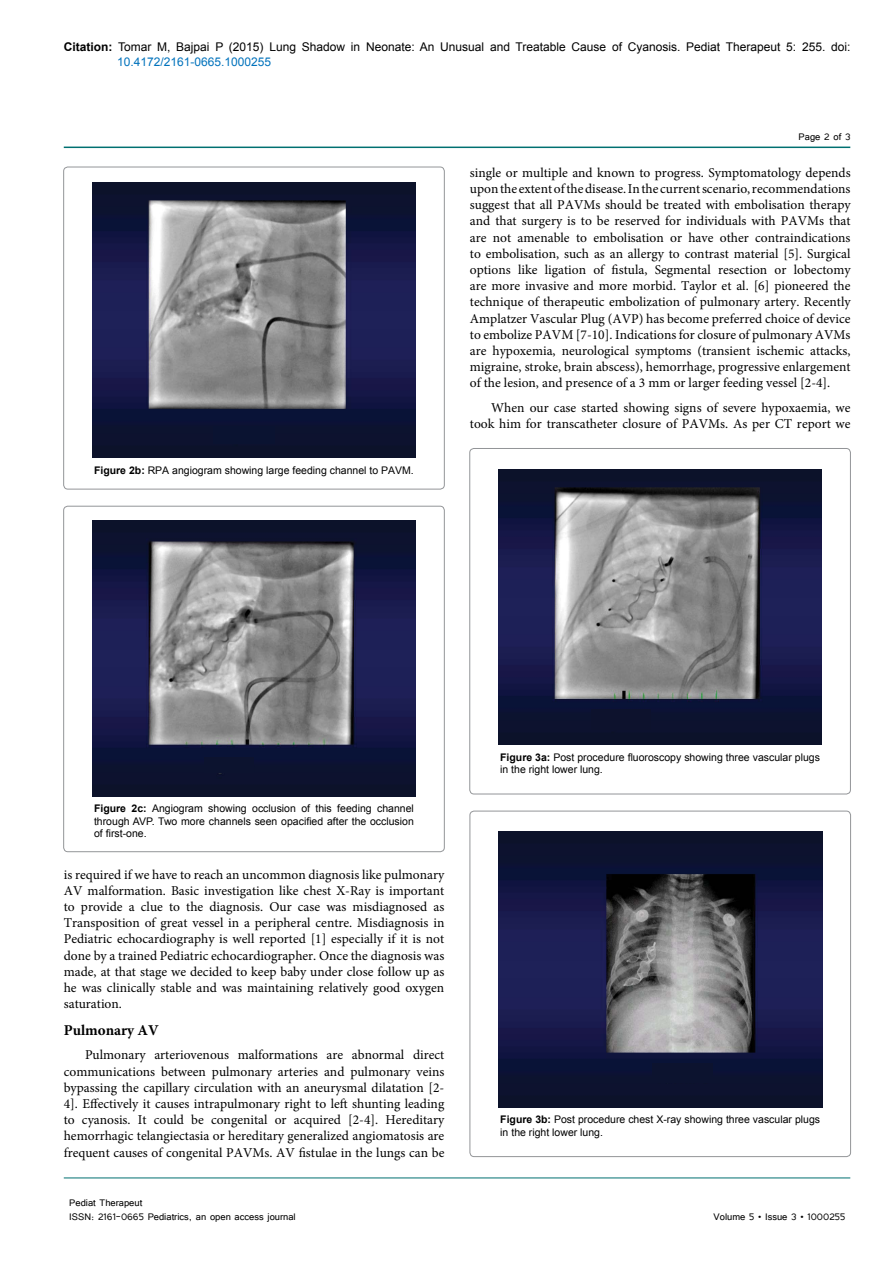
<style>
.page{position:relative;width:893px;height:1263px;background:#fff}
.page>*{position:absolute;margin:0;border:0;box-sizing:border-box;transform-origin:0 0}
.t1{font:700 15px "Minion Pro";color:#000}
.t2{font:13.5px/16.2px "Minion Pro";color:#000;text-align:justify}
.t3{font:12px/15px "Arial";color:#000}
.t4{font:12px/14.4px "Tunga";color:#000}
.t5{font:10.5px/12.6px "Arial";color:#000}
.s1{font-weight:700}
.s2{color:#0072bc}
</style>
<div class="page">
<hr style="left:64px;top:147px;width:786px;height:1px;background:#007071">
<hr style="left:64px;top:1178px;width:786px;height:1px;background:#007071">
<div style="left:64px;top:167px;width:380px;height:322px;border:1px solid #939598;border-radius:4px"></div>
<img style="left:92px;top:182px;width:324px;height:276px">
<div style="left:213px;top:426px;width:62px;height:17px;background:#0a1331"></div>
<div style="left:64px;top:506px;width:380px;height:346px;border:1px solid #939598;border-radius:4px"></div>
<img style="left:92px;top:520px;width:324px;height:276px">
<div style="left:204px;top:757px;width:50px;height:16px;background:#0c132f"></div>
<div style="left:470px;top:448px;width:380px;height:346px;border:1px solid #939598;border-radius:4px"></div>
<img style="left:498px;top:469px;width:324px;height:276px">
<div style="left:591px;top:709px;width:59px;height:21px;background:#0d122d"></div>
<div style="left:470px;top:811px;width:381px;height:345px;border:1px solid #939598;border-radius:4px"></div>
<img style="left:498px;top:832px;width:324px;height:275px">
<div style="left:653px;top:1063px;width:60px;height:20px;background:#0c132f"></div>
<p class="t3" style="left:117px;top:40px;width:735px;text-indent:-53px"><span class="s1">Citation:</span> Tomar M, Bajpai P (2015) Lung Shadow in Neonate: An Unusual and Treatable Cause of Cyanosis. Pediat Therapeut 5: 255. doi:<br><span class="s2">10.4172/2161-0665.1000255</span></p>
<p class="t4" style="left:799px;top:128px;width:53px">Page 2 of 3</p>
<p class="t5" style="left:94px;top:464px;width:321px"><span class="s1">Figure 2b:</span> RPA angiogram showing large feeding channel to PAVM.</p>
<p class="t2" style="left:470px;top:164px;width:382px">single or multiple and known to progress. Symptomatology depends upon the extent of the disease. In the current scenario, recommendations suggest that all PAVMs should be treated with embolisation therapy and that surgery is to be reserved for individuals with PAVMs that are not amenable to embolisation or have other contraindications to embolisation, such as an allergy to contrast material [5]. Surgical options like ligation of fistula, Segmental resection or lobectomy are more invasive and more morbid. Taylor et al. [6] pioneered the technique of therapeutic embolization of pulmonary artery. Recently Amplatzer Vascular Plug (AVP) has become preferred choice of device to embolize PAVM [7-10]. Indications for closure of pulmonary AVMs are hypoxemia, neurological symptoms (transient ischemic attacks, migraine, stroke, brain abscess), hemorrhage, progressive enlargement of the lesion, and presence of a 3 mm or larger feeding vessel [2-4].</p>
<p class="t2" style="left:470px;top:400px;width:382px;text-align:right">When our case started showing signs of severe hypoxaemia, we took him for transcatheter closure of PAVMs. As per CT report we</p>
<p class="t5" style="left:94px;top:802px;width:321px;text-align:justify"><span class="s1">Figure 2c:</span> Angiogram showing occlusion of this feeding channel through AVP. Two more channels seen opacified after the occlusion of first-one.</p>
<p class="t2" style="left:64px;top:866px;width:382px">is required if we have to reach an uncommon diagnosis like pulmonary AV malformation. Basic investigation like chest X-Ray is important to provide a clue to the diagnosis. Our case was misdiagnosed as Transposition of great vessel in a peripheral centre. Misdiagnosis in Pediatric echocardiography is well reported [1] especially if it is not done by a trained Pediatric echocardiographer. Once the diagnosis was made, at that stage we decided to keep baby under close follow up as he was clinically stable and was maintaining relatively good oxygen saturation.</p>
<p class="t1" style="left:64px;top:1019px;width:97px">Pulmonary AV</p>
<p class="t2" style="left:64px;top:1047px;width:382px;text-indent:21px">Pulmonary arteriovenous malformations are abnormal direct communications between pulmonary arteries and pulmonary veins bypassing the capillary circulation with an aneurysmal dilatation [2- 4]. Effectively it causes intrapulmonary right to left shunting leading to cyanosis. It could be congenital or acquired [2-4]. Hereditary hemorrhagic telangiectasia or hereditary generalized angiomatosis are frequent causes of congenital PAVMs. AV fistulae in the lungs can be</p>
<p class="t4" style="left:69px;top:1195px;width:228px">Pediat Therapeut<br>ISSN: 2161-0665 Pediatrics, an open access journal</p>
<p class="t5" style="left:500px;top:751px;width:321px"><span class="s1">Figure 3a:</span> Post procedure fluoroscopy showing three vascular plugs in the right lower lung.</p>
<p class="t5" style="left:500px;top:1113px;width:321px"><span class="s1">Figure 3b:</span> Post procedure chest X-ray showing three vascular plugs in the right lower lung.</p>
<p class="t4" style="left:713px;top:1209px;width:133px">Volume 5 • Issue 3 • 1000255</p>
</div>
